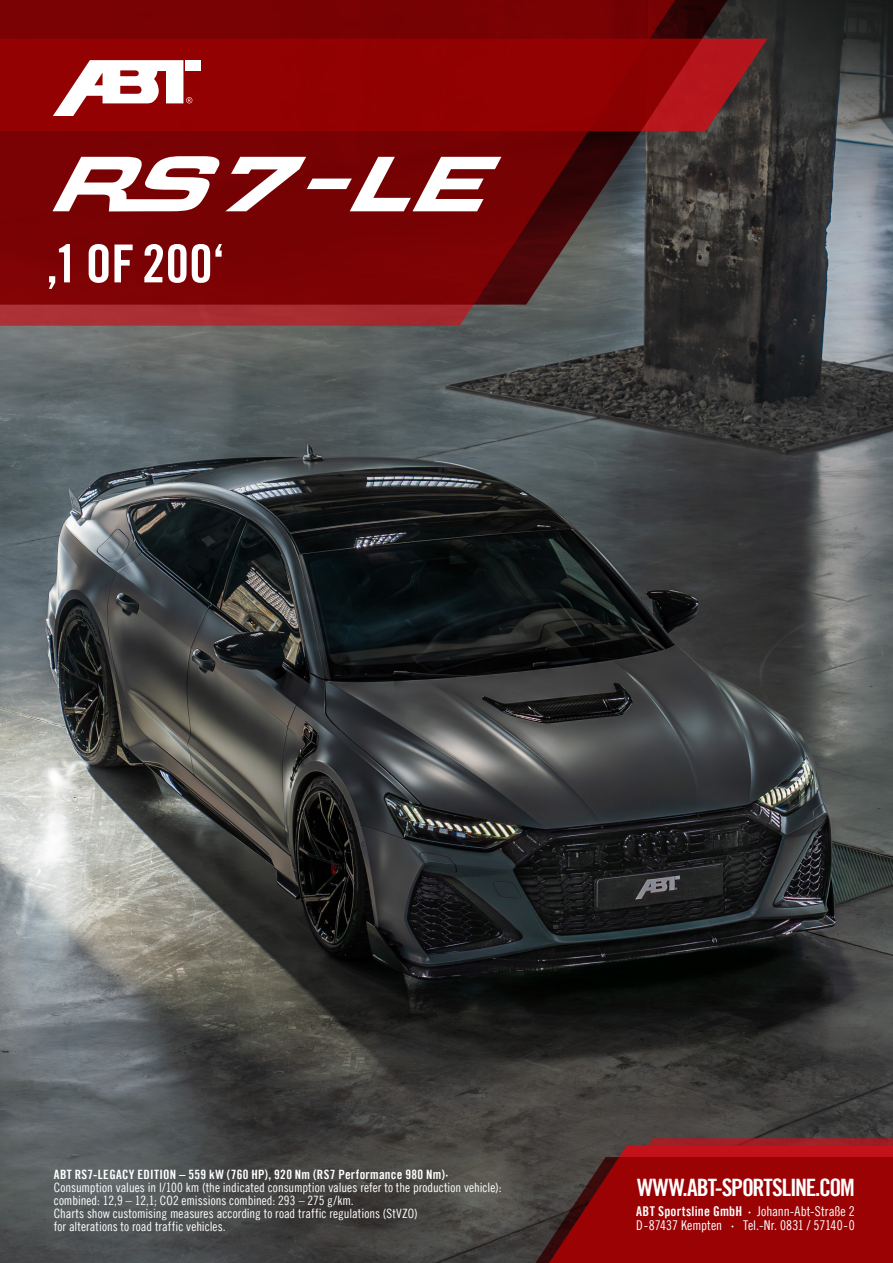
<style>
.page{position:relative;width:893px;height:1263px;background:#fff}
.page>*{position:absolute;margin:0;border:0;box-sizing:border-box;transform-origin:0 0}
.t1{font:52.5px "Trade Gothic LT Bold Cond Twenty";color:#fff}
.t2{font:24px "Trade Gothic LT Bold Cond Twenty";letter-spacing:-.05em;color:#fff}
.t3{font:13.5px "Trade Gothic LT Bold Cond Twenty";letter-spacing:.015em;color:#fff}
.t4{font:13.5px "Trade Gothic LT Cond Eighteen";letter-spacing:-.005em;color:#fff}
.t5{font:12.9px/12.9px "Trade Gothic LT Cond Eighteen";color:#fff}
.t6{font:12.9px "Trade Gothic LT Bold Cond Twenty";letter-spacing:.025em;color:#fff}
.s1{font-family:"Trade Gothic LT Cond Eighteen"}
.s2{font-family:"Trade Gothic LT Bold Cond Twenty"}
</style>
<div class="page">
<img style="left:0;top:0;width:893px;height:1263px">
<svg style="left:0;top:305px;width:684px;height:21px;background:#8b3a3d"></svg>
<svg style="left:736px;top:39px;width:31px;height:92px;background:#5a2e2d"></svg>
<svg style="left:0;top:0;width:736px;height:305px;background:#760c0d"></svg>
<div style="left:185px;top:60px;width:16px;height:11px;background:#fff"></div>
<svg style="left:51px;top:60px;width:141px;height:56px"></svg>
<svg style="left:527px;top:1138px;width:366px;height:125px;background:#8d0e0f"></svg>
<svg style="left:52px;top:156px;width:449px;height:55px"></svg>
<h1 class="t1" style="left:46px;top:232px;width:180px">‚1 OF 200‘</h1>
<p class="t6" style="left:54px;top:1167px;width:396px">ABT RS7-LEGACY EDITION – 559 kW (760 HP), 920 Nm (RS7 Performance 980 Nm)·</p>
<p class="t5" style="left:54px;top:1181px;width:449px">Consumption values in l/100 km (the indicated consumption values refer to the production vehicle): combined: 12,9 – 12,1; CO2 emissions combined: 293 – 275 g/km.<br>Charts show customising measures according to road traffic regulations (StVZO)<br>for alterations to road traffic vehicles.</p>
<h2 class="t2" style="left:637px;top:1173px;width:219px">WWW.ABT-SPORTSLINE.COM</h2>
<p class="t3" style="left:636px;top:1203px;width:220px">ABT Sportsline GmbH · <span class="s1">Johann-Abt-Straße 2</span></p>
<p class="t4" style="left:636px;top:1217px;width:220px">D-87437 Kempten <span class="s2">·</span> Tel.-Nr. 0831 / 57140-0</p>
</div>
